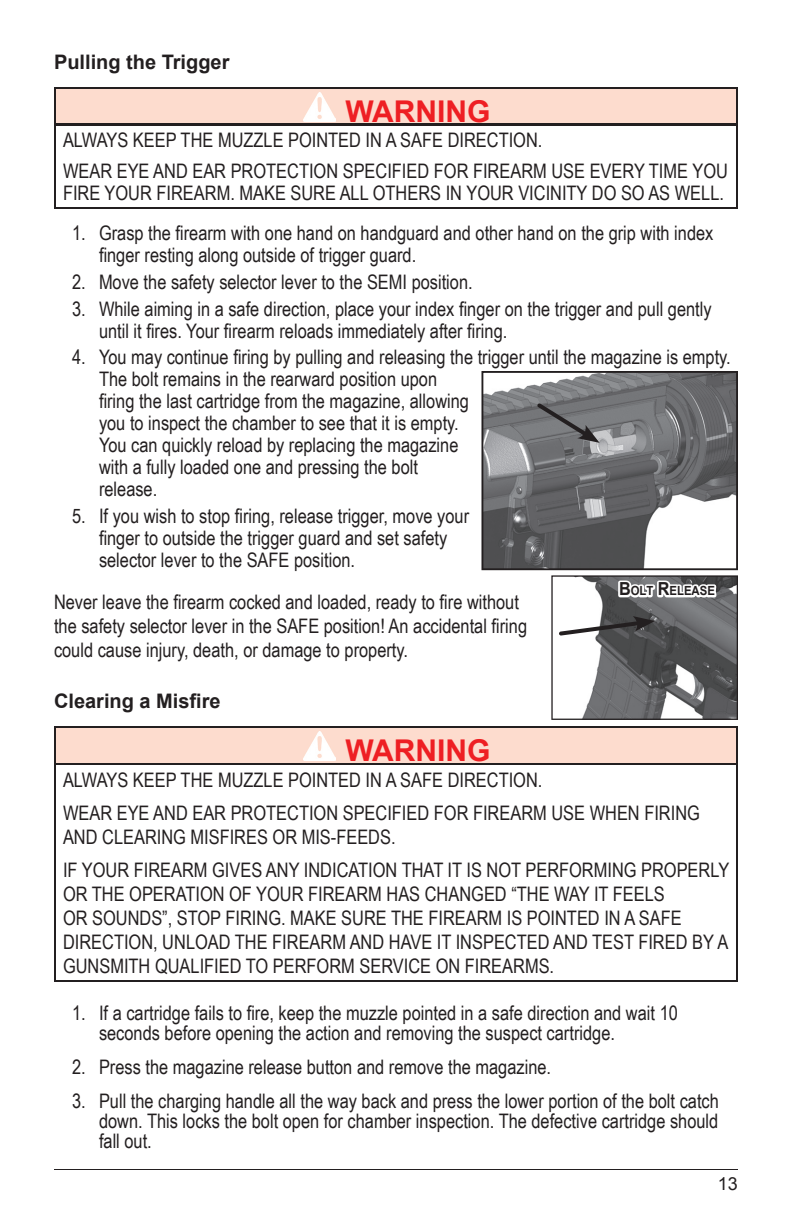
<style>
.page{position:relative;width:792px;height:1224px;background:#fff}
.page>*{position:absolute;margin:0;border:0;box-sizing:border-box;transform-origin:0 0}
.t1{font:700 30px "Arial";color:#ee1f23}
.t2{font:20px/22px "Arial Narrow";color:#231f20}
.t3{font:700 20px "Arial";color:#231f20}
.t4{font:18px "Arial";color:#231f20}
.t5{font:700 12.6px "Arial";color:#231f20;scale:.9 1}
.s1{font-size:18px}
</style>
<div class="page">
<hr style="left:54px;top:1170px;width:684px;height:1px;background:#231f20">
<div style="left:55px;top:88px;width:682px;height:37px;background:#fddcce"></div>
<hr style="left:54px;top:87px;width:684px;height:2px;background:#231f20">
<hr style="left:54px;top:89px;width:2px;height:35px;background:#231f20">
<hr style="left:736px;top:89px;width:2px;height:35px;background:#231f20">
<hr style="left:54px;top:124px;width:684px;height:2px;background:#231f20">
<hr style="left:54px;top:126px;width:2px;height:81px;background:#231f20">
<hr style="left:736px;top:126px;width:2px;height:81px;background:#231f20">
<hr style="left:54px;top:207px;width:684px;height:2px;background:#231f20">
<img style="left:304px;top:93px;width:31px;height:28px">
<div style="left:55px;top:727px;width:682px;height:37px;background:#fddcce"></div>
<hr style="left:54px;top:726px;width:684px;height:2px;background:#231f20">
<hr style="left:54px;top:728px;width:2px;height:35px;background:#231f20">
<hr style="left:736px;top:728px;width:2px;height:35px;background:#231f20">
<hr style="left:54px;top:763px;width:684px;height:2px;background:#231f20">
<hr style="left:54px;top:765px;width:2px;height:215px;background:#231f20">
<hr style="left:736px;top:765px;width:2px;height:215px;background:#231f20">
<hr style="left:54px;top:980px;width:684px;height:2px;background:#231f20">
<img style="left:304px;top:732px;width:31px;height:29px">
<svg style="left:481px;top:371px;width:257px;height:199px;background:#818184"></svg>
<svg style="left:537px;top:403px;width:63px;height:40px;background:#6c6d6f"></svg>
<svg style="left:551px;top:575px;width:187px;height:145px"></svg>
<p class="t3" style="left:54px;top:48px;width:177px">Pulling the Trigger</p>
<h1 class="t1" style="left:345px;top:91px;width:146px">WARNING</h1>
<p class="t2" style="left:63px;top:124px;width:666px;line-height:31px">ALWAYS KEEP THE MUZZLE POINTED IN A SAFE DIRECTION.<br>WEAR EYE AND EAR PROTECTION SPECIFIED FOR FIREARM USE EVERY TIME YOU</p>
<p class="t2" style="left:63px;top:181px;width:663px">FIRE YOUR FIREARM. MAKE SURE ALL OTHERS IN YOUR VICINITY DO SO AS WELL.</p>
<p class="t2" style="left:99px;top:221px;width:616px;text-indent:-27px">1. Grasp the firearm with one hand on handguard and other hand on the grip with index finger resting along outside of trigger guard.</p>
<p class="t2" style="left:72px;top:270px;width:402px">2. Move the safety selector lever to the SEMI position.</p>
<p class="t2" style="left:99px;top:297px;width:614px;text-indent:-27px">3. While aiming in a safe direction, place your index finger on the trigger and pull gently until it fires. Your firearm reloads immediately after firing.</p>
<p class="t2" style="left:99px;top:345px;width:633px;text-indent:-27px">4. You may continue firing by pulling and releasing the trigger until the magazine is empty.<br>The bolt remains in the rearward position upon<br>firing the last cartridge from the magazine, allowing<br>you to inspect the chamber to see that it is empty.<br>You can quickly reload by replacing the magazine<br>with a fully loaded one and pressing the bolt<br>release.</p>
<p class="t2" style="left:99px;top:504px;width:372px;text-indent:-27px">5. If you wish to stop firing, release trigger, move your finger to outside the trigger guard and set safety selector lever to the SAFE position.</p>
<p class="t2" style="left:54px;top:589px;width:475px;line-height:24px">Never leave the firearm cocked and loaded, ready to fire without the safety selector lever in the SAFE position! An accidental firing could cause injury, death, or damage to property.</p>
<p class="t3" style="left:54px;top:688px;width:168px">Clearing a Misfire</p>
<h1 class="t1" style="left:345px;top:730px;width:146px">WARNING</h1>
<p class="t2" style="left:63px;top:762px;width:638px;line-height:33px">ALWAYS KEEP THE MUZZLE POINTED IN A SAFE DIRECTION.<br>WEAR EYE AND EAR PROTECTION SPECIFIED FOR FIREARM USE WHEN FIRING</p>
<p class="t2" style="left:63px;top:819px;width:668px;line-height:33px">AND CLEARING MISFIRES OR MIS-FEEDS.<br>IF YOUR FIREARM GIVES ANY INDICATION THAT IT IS NOT PERFORMING PROPERLY</p>
<p class="t2" style="left:63px;top:881px;width:667px;line-height:24px">OR THE OPERATION OF YOUR FIREARM HAS CHANGED “THE WAY IT FEELS<br>OR SOUNDS”, STOP FIRING. MAKE SURE THE FIREARM IS POINTED IN A SAFE DIRECTION, UNLOAD THE FIREARM AND HAVE IT INSPECTED AND TEST FIRED BY A GUNSMITH QUALIFIED TO PERFORM SERVICE ON FIREARMS.</p>
<p class="t2" style="left:99px;top:1002px;width:580px;line-height:20px;text-indent:-27px">1. If a cartridge fails to fire, keep the muzzle pointed in a safe direction and wait 10 seconds before opening the action and removing the suspect cartridge.</p>
<p class="t2" style="left:72px;top:1055px;width:481px">2. Press the magazine release button and remove the magazine.</p>
<p class="t2" style="left:99px;top:1091px;width:621px;line-height:20px;text-align:justify;text-indent:-27px">3. Pull the charging handle all the way back and press the lower portion of the bolt catch down. This locks the bolt open for chamber inspection. The defective cartridge should fall out.</p>
<p class="t5" style="left:619px;top:583px;width:108px"><span class="s1">B</span>OLT <span class="s1">R</span>ELEASE</p>
<p class="t4" style="left:718px;top:1172px;width:22px">13</p>
</div>
